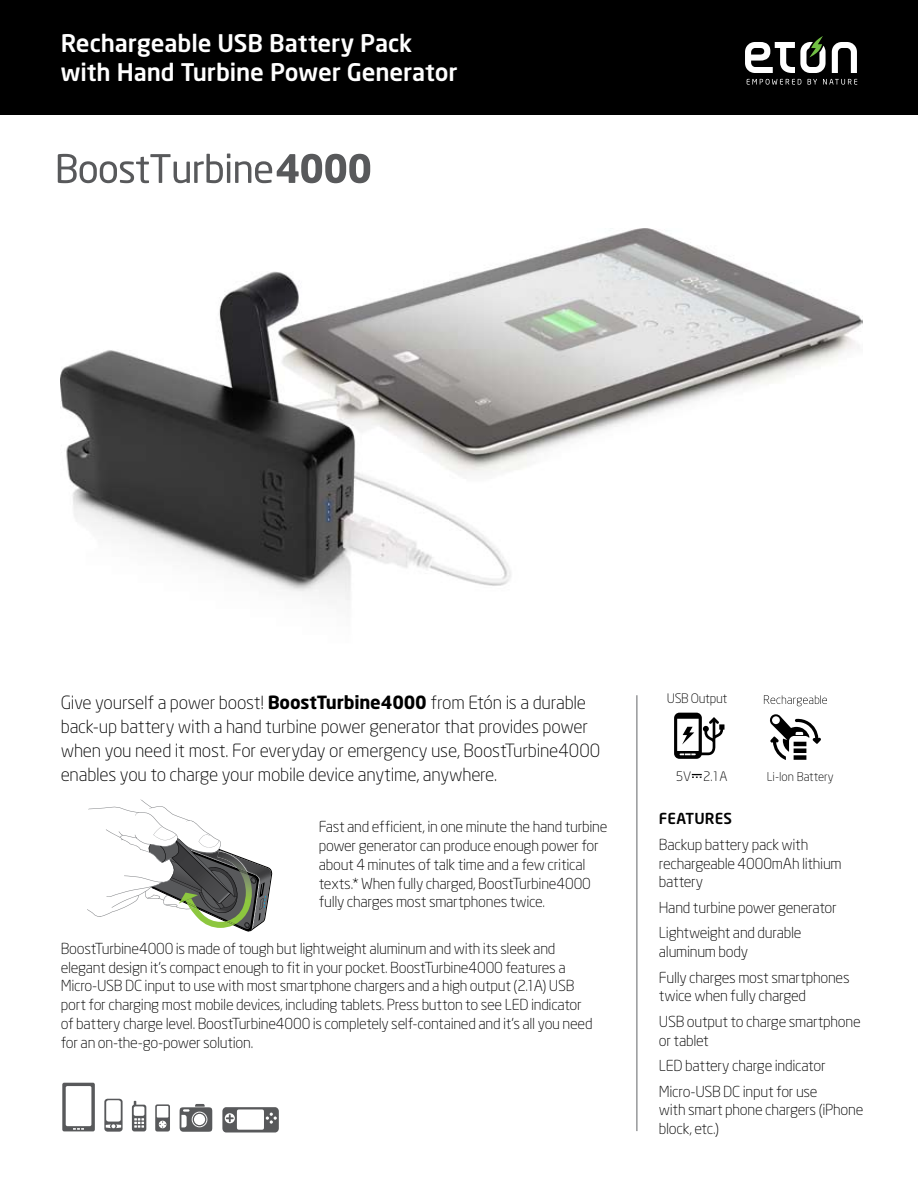
<style>
.page{position:relative;width:918px;height:1188px;background:#fff}
.page>*{position:absolute;margin:0;border:0;box-sizing:border-box;transform-origin:0 0}
.t1{font:500 24px/28.8px "Neo Sans";letter-spacing:-.005em;color:#fff}
.t2{font:300 18px/24px "Neo Sans";letter-spacing:-.015em;color:#000}
.t3{font:300 15px/18.8px "Neo Sans";letter-spacing:-.02em;color:#000}
.t4{font:500 15px "Neo Sans";letter-spacing:.005em;color:#000}
.t5{font:300 13.05px "Neo Sans";letter-spacing:-.025em;color:#000}
.t6{font:300 12px "Neo Sans";color:#000}
.s1{font-weight:700}
</style>
<div class="page">
<hr style="left:637px;top:695px;width:1px;height:436px;background:#636467">
<div style="left:0;top:0;width:918px;height:114px;background:#000"></div>
<svg style="left:747px;top:79px;width:54px;height:6px"></svg>
<svg style="left:808px;top:79px;width:9px;height:6px"></svg>
<svg style="left:823px;top:79px;width:34px;height:6px"></svg>
<svg style="left:832px;top:42px;width:25px;height:31px"></svg>
<svg style="left:745px;top:36px;width:81px;height:37px"></svg>
<svg style="left:104px;top:1099px;width:19px;height:33px"></svg>
<svg style="left:132px;top:1101px;width:14px;height:30px"></svg>
<svg style="left:62px;top:1083px;width:33px;height:48px"></svg>
<svg style="left:155px;top:1104px;width:15px;height:28px"></svg>
<svg style="left:180px;top:1104px;width:32px;height:28px"></svg>
<svg style="left:222px;top:1107px;width:57px;height:25px"></svg>
<svg style="left:87px;top:800px;width:185px;height:132px"></svg>
<svg style="left:770px;top:714px;width:51px;height:46px"></svg>
<svg style="left:764px;top:695px;width:63px;height:11px"></svg>
<svg style="left:58px;top:154px;width:312px;height:29px"></svg>
<svg style="left:674px;top:713px;width:50px;height:46px"></svg>
<svg style="left:692px;top:774px;width:10px;height:4px"></svg>
<img style="left:61px;top:229px;width:801px;height:371px">
<h1 class="t1" style="left:61px;top:28px;width:398px">Rechargeable USB Battery Pack with Hand Turbine Power Generator</h1>
<p class="t2" style="left:61px;top:690px;width:541px">Give yourself a power boost! <span class="s1">BoostTurbine4000</span> from Etón is a durable back-up battery with a hand turbine power generator that provides power when you need it most. For everyday or emergency use, BoostTurbine4000 enables you to charge your mobile device anytime, anywhere.</p>
<p class="t3" style="left:319px;top:817px;width:290px">Fast and efficient, in one minute the hand turbine power generator can produce enough power for about 4 minutes of talk time and a few critical texts.* When fully charged, BoostTurbine4000 fully charges most smartphones twice.</p>
<p class="t3" style="left:61px;top:939px;width:533px">BoostTurbine4000 is made of tough but lightweight aluminum and with its sleek and elegant design it’s compact enough to fit in your pocket. BoostTurbine4000 features a Micro-USB DC input to use with most smartphone chargers and a high output (2.1A) USB port for charging most mobile devices, including tablets. Press button to see LED indicator of battery charge level. BoostTurbine4000 is completely self-contained and it’s all you need for an on-the-go-power solution.</p>
<p class="t5" style="left:667px;top:691px;width:62px">USB Output</p>
<p class="t5" style="left:676px;top:768px;width:53px">5V 2.1A</p>
<p class="t6" style="left:767px;top:769px;width:68px">Li-lon Battery</p>
<p class="t4" style="left:659px;top:809px;width:75px">FEATURES</p>
<p class="t3" style="left:659px;top:835px;width:184px">Backup battery pack with rechargeable 4000mAh lithium battery</p>
<p class="t3" style="left:659px;top:895px;width:179px;line-height:25.5px">Hand turbine power generator<br>Lightweight and durable</p>
<p class="t3" style="left:659px;top:939px;width:192px;line-height:25.5px">aluminum body<br>Fully charges most smartphones</p>
<p class="t3" style="left:659px;top:983px;width:203px;line-height:25.5px">twice when fully charged<br>USB output to charge smartphone</p>
<p class="t3" style="left:659px;top:1027px;width:168px;line-height:25.5px">or tablet<br>LED battery charge indicator<br>Micro-USB DC input for use</p>
<p class="t3" style="left:659px;top:1100px;width:206px">with smart phone chargers (iPhone block, etc.)</p>
</div>
